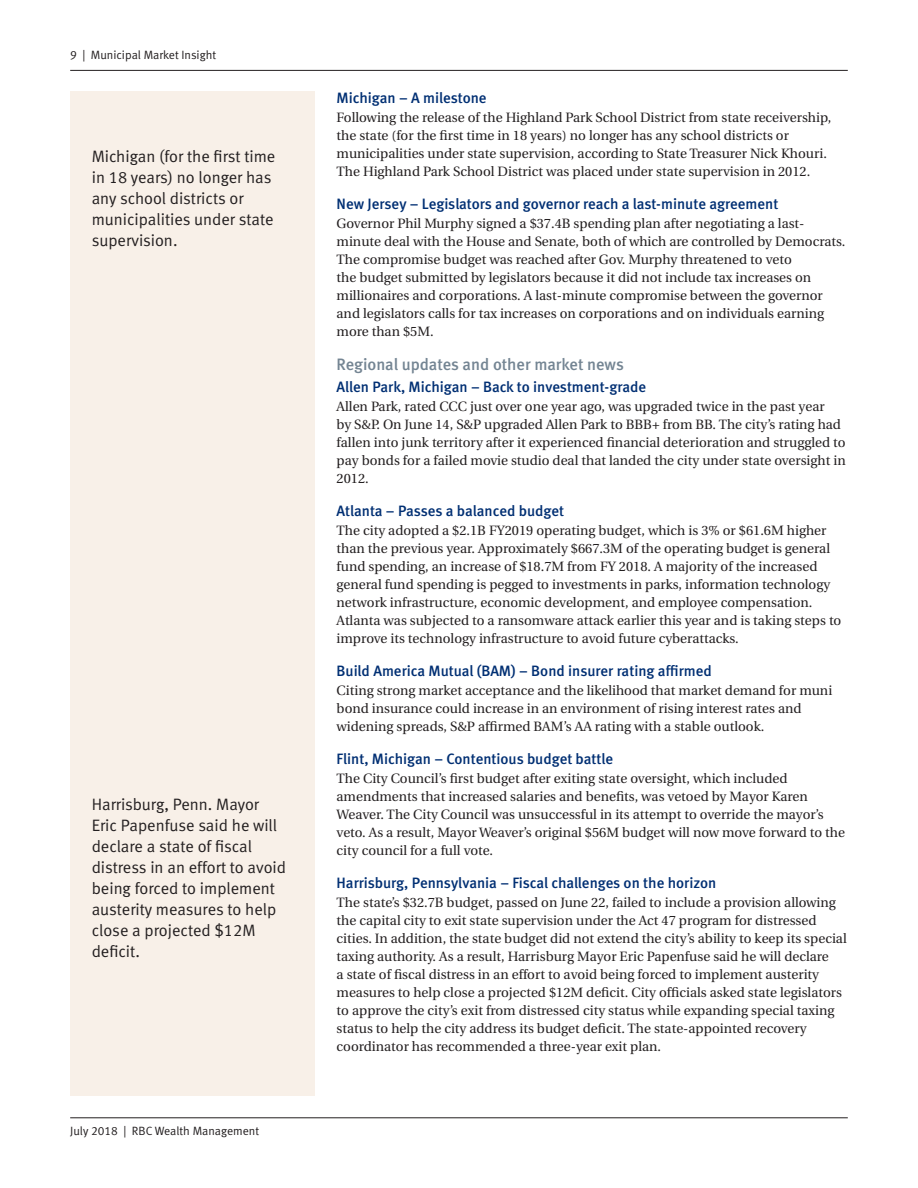
<style>
.page{position:relative;width:918px;height:1188px;background:#fff}
.page>*{position:absolute;margin:0;border:0;box-sizing:border-box;transform-origin:0 0}
.Sidebar_Outtake{font:16.5px/21px "Meta Normal LF";color:#231f20}
.Text_Headline{font:16.5px "Meta Medium LF";color:#748593}
.Text_Subhead_-_level{font:15px "Meta Medium LF";color:#002f73}
.Body_copy{font:13.5px/18px "Utopia";color:#231f20}
.t1{font:12px "Meta Normal LF";color:#231f20}
</style>
<div class="page">
<hr style="left:70px;top:1118px;width:778px;height:1px;background:#231f20">
<hr style="left:70px;top:70px;width:778px;height:1px;background:#231f20">
<div style="left:70px;top:92px;width:245px;height:1004px;background:#f8f0e8"></div>
<p class="t1" style="left:70px;top:48px;width:147px">9 | Municipal Market Insight</p>
<p class="Sidebar_Outtake" style="left:92px;top:145px;width:185px">Michigan (for the first time in 18 years) no longer has any school districts or municipalities under state supervision.</p>
<p class="Sidebar_Outtake" style="left:92px;top:793px;width:196px">Harrisburg, Penn. Mayor<br>Eric Papenfuse said he will declare a state of fiscal distress in an effort to avoid being forced to implement austerity measures to help close a projected $12M deficit.</p>
<p class="t1" style="left:70px;top:1124px;width:190px">July 2018 | RBC Wealth Management</p>
<p class="Text_Subhead_-_level" style="left:337px;top:89px;width:152px">Michigan – A milestone</p>
<p class="Body_copy" style="left:337px;top:109px;width:496px">Following the release of the Highland Park School District from state receivership, the state (for the first time in 18 years) no longer has any school districts or municipalities under state supervision, according to State Treasurer Nick Khouri.<br>The Highland Park School District was placed under state supervision in 2012.</p>
<p class="Text_Subhead_-_level" style="left:337px;top:195px;width:443px">New Jersey – Legislators and governor reach a last-minute agreement</p>
<p class="Body_copy" style="left:337px;top:215px;width:510px">Governor Phil Murphy signed a $37.4B spending plan after negotiating a last&shy;minute deal with the House and Senate, both of which are controlled by Democrats.<br>The compromise budget was reached after Gov. Murphy threatened to veto<br>the budget submitted by legislators because it did not include tax increases on millionaires and corporations. A last-minute compromise between the governor and legislators calls for tax increases on corporations and on individuals earning more than $5M.</p>
<p class="Text_Headline" style="left:337px;top:355px;width:289px">Regional updates and other market news</p>
<p class="Text_Subhead_-_level" style="left:337px;top:378px;width:311px">Allen Park, Michigan – Back to investment-grade</p>
<p class="Body_copy" style="left:337px;top:397px;width:511px">Allen Park, rated CCC just over one year ago, was upgraded twice in the past year<br>by S&amp;P. On June 14, S&amp;P upgraded Allen Park to BBB+ from BB. The city’s rating had fallen into junk territory after it experienced financial deterioration and struggled to pay bonds for a failed movie studio deal that landed the city under state oversight in 2012.</p>
<p class="Text_Subhead_-_level" style="left:337px;top:502px;width:229px">Atlanta – Passes a balanced budget</p>
<p class="Body_copy" style="left:337px;top:522px;width:506px">The city adopted a $2.1B FY2019 operating budget, which is 3% or $61.6M higher than the previous year. Approximately $667.3M of the operating budget is general fund spending, an increase of $18.7M from FY 2018. A majority of the increased general fund spending is pegged to investments in parks, information technology network infrastructure, economic development, and employee compensation.<br>Atlanta was subjected to a ransomware attack earlier this year and is taking steps to improve its technology infrastructure to avoid future cyberattacks.</p>
<p class="Text_Subhead_-_level" style="left:337px;top:662px;width:377px">Build America Mutual (BAM) – Bond insurer rating affirmed</p>
<p class="Body_copy" style="left:337px;top:682px;width:497px">Citing strong market acceptance and the likelihood that market demand for muni bond insurance could increase in an environment of rising interest rates and widening spreads, S&amp;P affirmed BAM’s AA rating with a stable outlook.</p>
<p class="Text_Subhead_-_level" style="left:337px;top:750px;width:278px">Flint, Michigan – Contentious budget battle</p>
<p class="Body_copy" style="left:337px;top:770px;width:510px">The City Council’s first budget after exiting state oversight, which included amendments that increased salaries and benefits, was vetoed by Mayor Karen Weaver. The City Council was unsuccessful in its attempt to override the mayor’s veto. As a result, Mayor Weaver’s original $56M budget will now move forward to the city council for a full vote.</p>
<p class="Text_Subhead_-_level" style="left:337px;top:874px;width:381px">Harrisburg, Pennsylvania – Fiscal challenges on the horizon</p>
<p class="Body_copy" style="left:337px;top:894px;width:512px">The state’s $32.7B budget, passed on June 22, failed to include a provision allowing the capital city to exit state supervision under the Act 47 program for distressed cities. In addition, the state budget did not extend the city’s ability to keep its special taxing authority. As a result, Harrisburg Mayor Eric Papenfuse said he will declare<br>a state of fiscal distress in an effort to avoid being forced to implement austerity measures to help close a projected $12M deficit. City officials asked state legislators to approve the city’s exit from distressed city status while expanding special taxing status to help the city address its budget deficit. The state-appointed recovery coordinator has recommended a three-year exit plan.</p>
</div>
